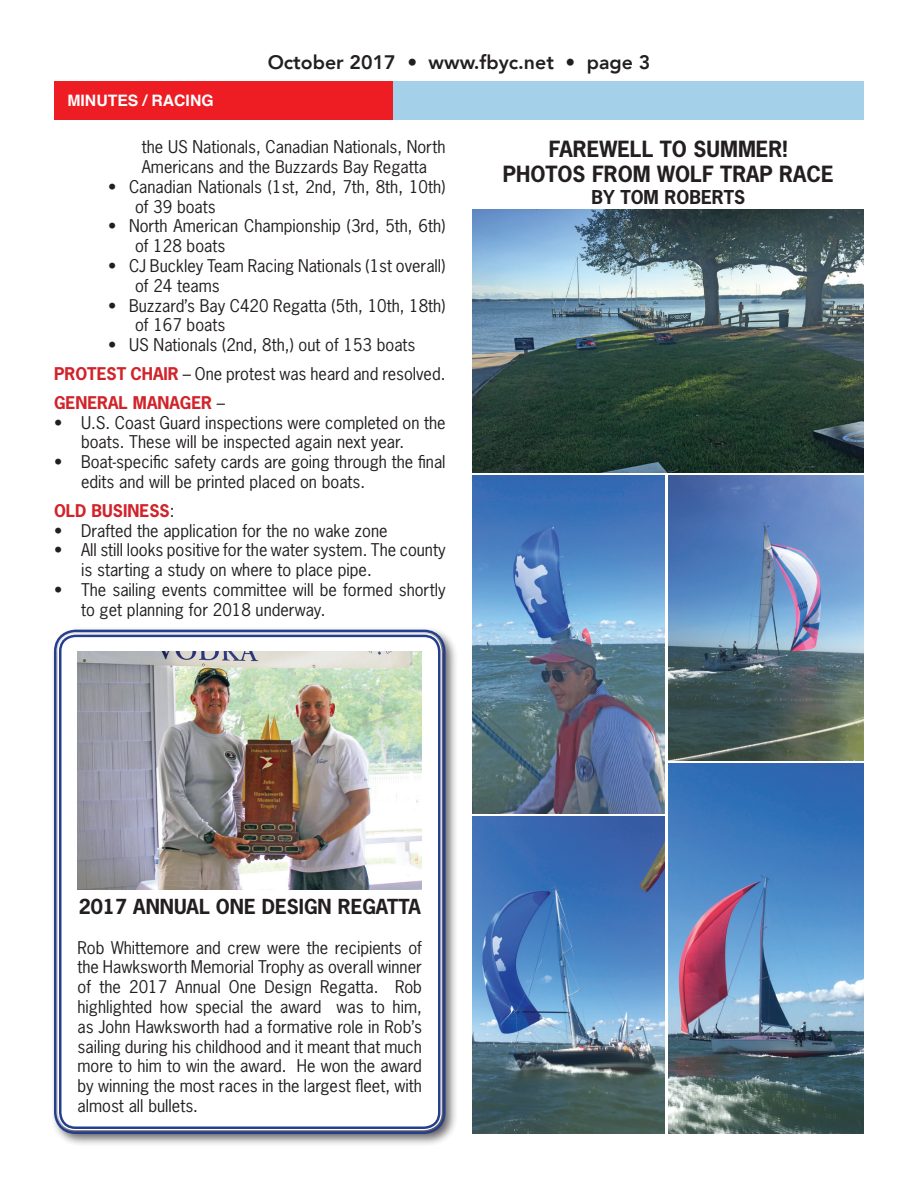
<style>
.page{position:relative;width:918px;height:1188px;background:#fff}
.page>*{position:absolute;margin:0;border:0;box-sizing:border-box;transform-origin:0 0}
.t1{font:700 21px/25.2px "News Gothic Std";color:#231f20;text-align:center}
.t2{font:800 19.5px "Avenir";color:#231f20}
.t3{font:700 19.5px "News Gothic Std";color:#231f20}
.t4{font:700 18px "News Gothic Std";color:#231f20}
.t5{font:16.5px/19.8px "News Gothic Std";color:#231f20}
.t6{font:700 16.5px "News Gothic Std";color:#d1232a}
.t7{font:700 15.75px "Helvetica";color:#fff}
.s1{font-weight:700;color:#d1232a}
.s2{font-weight:400;color:#231f20}
</style>
<div class="page">
<div style="left:54px;top:81px;width:339px;height:39px;background:#ee1d23"></div>
<div style="left:393px;top:81px;width:471px;height:39px;background:#a4d0e9"></div>
<div style="left:50px;top:626px;width:409px;height:521px;background:#231f20;opacity:.75"></div>
<div style="left:58px;top:633px;width:384px;height:497px;background:#fff;border-radius:18px"></div>
<div style="left:54px;top:630px;width:391px;height:504px;border:2px solid #253f8e;border-radius:21px"></div>
<div style="left:59px;top:635px;width:381px;height:494px;border:2px solid #253f8e;border-radius:15px"></div>
<img style="left:78px;top:651px;width:344px;height:239px">
<img style="left:472px;top:210px;width:392px;height:262px">
<img style="left:472px;top:475px;width:193px;height:338px">
<img style="left:472px;top:816px;width:193px;height:318px">
<img style="left:668px;top:764px;width:196px;height:370px">
<img style="left:668px;top:475px;width:196px;height:286px">
<p class="t2" style="left:268px;top:47px;width:384px">October 2017 • www.fbyc.net • page 3</p>
<p class="t7" style="left:68px;top:88px;width:148px">MINUTES / RACING</p>
<p class="t5" style="left:142px;top:137px;width:305px">the US Nationals, Canadian Nationals, North<br>Americans and the Buzzards Bay Regatta</p>
<p class="t5" style="left:135px;top:177px;width:312px;text-indent:-27px">• Canadian Nationals (1st, 2nd, 7th, 8th, 10th) of 39 boats</p>
<p class="t5" style="left:135px;top:216px;width:312px;text-indent:-27px">• North American Championship (3rd, 5th, 6th) of 128 boats</p>
<p class="t5" style="left:135px;top:256px;width:312px;text-indent:-27px">• CJ Buckley Team Racing Nationals (1st overall) of 24 teams</p>
<p class="t5" style="left:135px;top:295px;width:312px;text-indent:-27px">• Buzzard’s Bay C420 Regatta (5th, 10th, 18th) of 167 boats</p>
<p class="t5" style="left:54px;top:330px;width:393px;line-height:28.8px;text-indent:54px">• US Nationals (2nd, 8th,) out of 153 boats<br><span class="s1">PROTEST CHAIR</span> – One protest was heard and resolved.<br><span class="s1">GENERAL MANAGER</span> –</p>
<p class="t5" style="left:81px;top:412px;width:366px;text-indent:-27px">• U.S. Coast Guard inspections were completed on the boats. These will be inspected again next year.</p>
<p class="t5" style="left:81px;top:452px;width:366px;text-indent:-27px">• Boat-specific safety cards are going through the final edits and will be printed placed on boats.</p>
<p class="t6" style="left:54px;top:500px;width:122px">OLD BUSINESS<span class="s2">:</span></p>
<p class="t5" style="left:54px;top:520px;width:335px">• Drafted the application for the no wake zone</p>
<p class="t5" style="left:81px;top:540px;width:366px;text-indent:-27px">• All still looks positive for the water system. The county is starting a study on where to place pipe.</p>
<p class="t5" style="left:81px;top:580px;width:366px;text-indent:-27px">• The sailing events committee will be formed shortly to get planning for 2018 underway.</p>
<p class="t1" style="left:503px;top:136px;width:332px">FAREWELL TO SUMMER!<br>PHOTOS FROM WOLF TRAP RACE</p>
<p class="t4" style="left:591px;top:185px;width:155px">BY TOM ROBERTS</p>
<p class="t3" style="left:79px;top:894px;width:344px">2017 ANNUAL ONE DESIGN REGATTA</p>
<p class="t5" style="left:78px;top:937px;width:346px;text-align:justify">Rob Whittemore and crew were the recipients of the Hawksworth Memorial Trophy as overall winner of the 2017 Annual One Design Regatta. Rob highlighted how special the award was to him, as John Hawksworth had a formative role in Rob’s sailing during his childhood and it meant that much more to him to win the award. He won the award by winning the most races in the largest fleet, with almost all bullets.</p>
</div>
